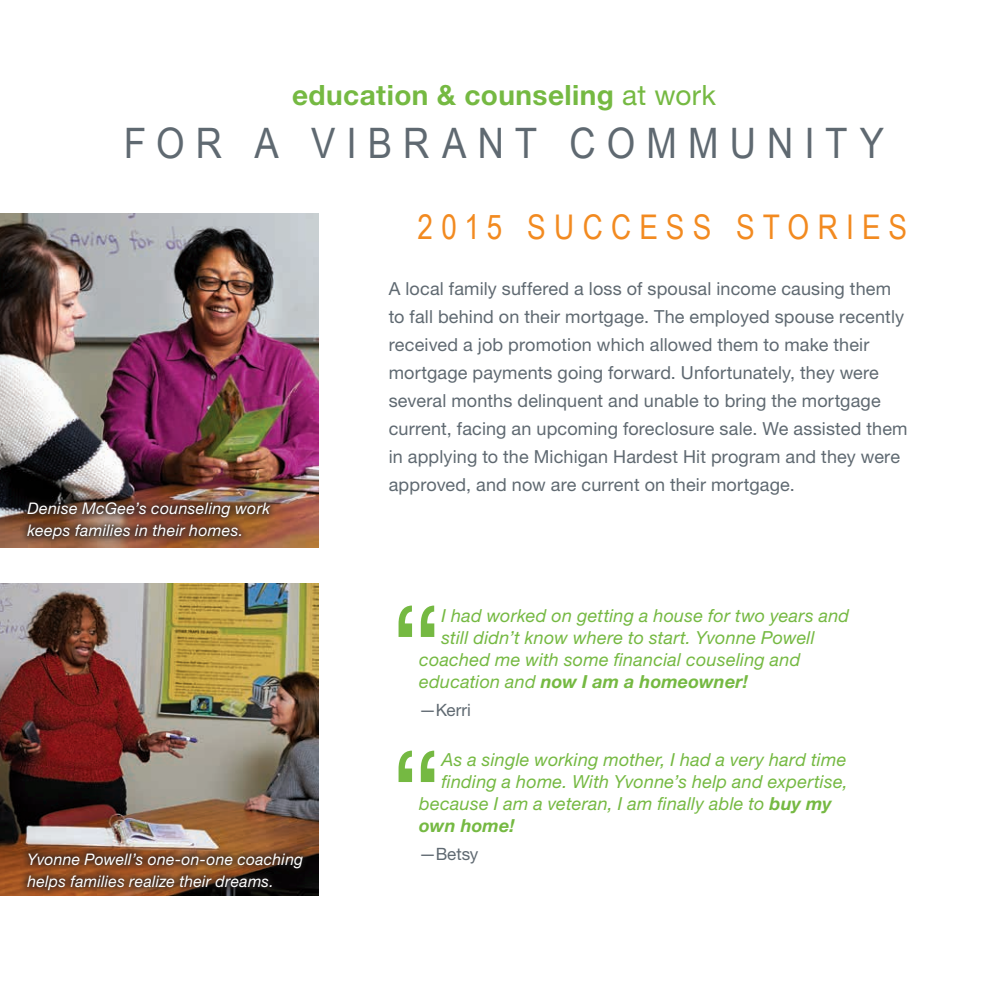
<style>
.page{position:relative;width:1008px;height:1008px;background:#fff}
.page>*{position:absolute;margin:0;border:0;box-sizing:border-box;transform-origin:0 0}
.t1{font:42px "Arial Narrow";letter-spacing:.25em;color:#5f6971;scale:1.06 1}
.t2{font:34px "Arial Narrow";letter-spacing:.245em;color:#f28a20}
.t3{font:700 28px "Helvetica Neue LT Std";letter-spacing:.015em;color:#75b942}
.t4{font:18px/28px "Helvetica Neue LT Std";letter-spacing:.01em;color:#5f6971}
.t5{font:italic 18px "Helvetica Neue LT Std";letter-spacing:.015em;color:#75b942}
.t6{font:italic 700 18px "Helvetica Neue LT Std";letter-spacing:.005em;color:#75b942}
.t7{font:17px "Helvetica Neue LT Std";letter-spacing:-.005em;color:#5f6971}
.t8{font:italic 16px/22px "Helvetica Neue LT Std";letter-spacing:.015em;color:#fff}
.s1{font-weight:400}
.s2{font-weight:700}
</style>
<div class="page">
<img style="left:0;top:583px;width:318px;height:312px">
<img style="left:0;top:214px;width:318px;height:333px">
<div style="left:20px;top:495px;width:258px;height:52px;background:#231f20;opacity:.75"></div>
<div style="left:19px;top:845px;width:292px;height:53px;background:#231f20;opacity:.75"></div>
<svg style="left:399px;top:606px;width:35px;height:31px"></svg>
<svg style="left:399px;top:751px;width:35px;height:31px"></svg>
<h3 class="t3" style="left:292px;top:78px;width:425px">education &amp; counseling <span class="s1">at work</span></h3>
<h1 class="t1" style="left:124px;top:112px;width:719px">FOR A VIBRANT COMMUNITY</h1>
<h2 class="t2" style="left:418px;top:202px;width:491px">2015 SUCCESS STORIES</h2>
<p class="t8" style="left:27px;top:497px;width:244px">Denise McGee’s counseling work keeps families in their homes.</p>
<p class="t8" style="left:27px;top:848px;width:277px">Yvonne Powell’s one-on-one coaching helps families realize their dreams.</p>
<p class="t4" style="left:389px;top:274px;width:520px">A local family suffered a loss of spousal income causing them to fall behind on their mortgage. The employed spouse recently received a job promotion which allowed them to make their mortgage payments going forward. Unfortunately, they were several months delinquent and unable to bring the mortgage current, facing an upcoming foreclosure sale. We assisted them in applying to the Michigan Hardest Hit program and they were approved, and now are current on their mortgage.</p>
<p class="t5" style="left:442px;top:604px;width:409px">I had worked on getting a house for two years and</p>
<p class="t5" style="left:442px;top:626px;width:375px">still didn’t know where to start. Yvonne Powell</p>
<p class="t5" style="left:419px;top:648px;width:383px">coached me with some financial couseling and</p>
<p class="t6" style="left:419px;top:670px;width:330px"><span class="s1">education and</span> now I am a homeowner!</p>
<p class="t7" style="left:419px;top:699px;width:53px">—Kerri</p>
<p class="t5" style="left:442px;top:748px;width:406px">As a single working mother, I had a very hard time</p>
<p class="t5" style="left:442px;top:770px;width:408px">finding a home. With Yvonne’s help and expertise,</p>
<p class="t5" style="left:419px;top:792px;width:414px">because I am a veteran, I am finally able to <span class="s2">buy my</span></p>
<p class="t6" style="left:419px;top:814px;width:97px">own home!</p>
<p class="t7" style="left:419px;top:843px;width:61px">—Betsy</p>
</div>
